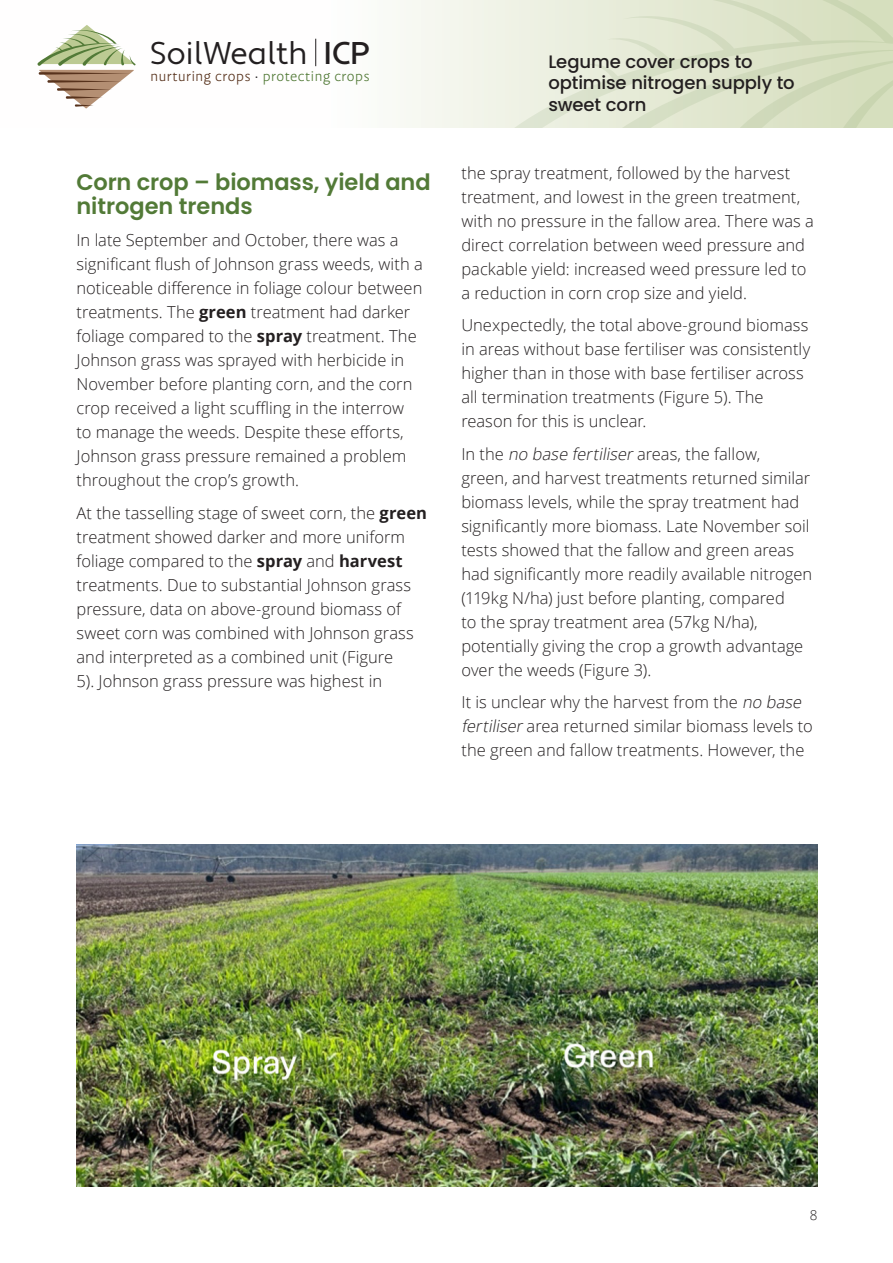
<style>
.page{position:relative;width:893px;height:1263px;background:#fff}
.page>*{position:absolute;margin:0;border:0;box-sizing:border-box;transform-origin:0 0}
.t1{font:31.5px "Apertura";color:#231f20}
.H3_-_Body_heading{font:600 22.5px/24px "Poppins";letter-spacing:-.005em;color:#527a37}
.t2{font:500 18px/21.6px "Poppins";letter-spacing:-.01em;color:#231f20}
.BT_-_body_text{font:300 16.5px/24px "Open Sans";color:#231f20}
.t3{font:300 15.3px "Dejanire Sans";letter-spacing:.035em;color:#527a37}
.t4{font:300 13.5px "Open Sans";color:#231f20}
.s1{font-weight:500}
.s2{color:#57321c}
.s3{color:#231f20}
.s4{font-weight:700}
.s5{font-style:italic}
</style>
<div class="page">
<svg style="left:315px;top:0;width:270px;height:128px"></svg>
<svg style="left:492px;top:40px;width:93px;height:88px;background:#ebefe0"></svg>
<svg style="left:585px;top:0;width:308px;height:128px;background:#dbe2c8"></svg>
<svg style="left:37px;top:25px;width:99px;height:84px"></svg>
<svg style="left:315px;top:39px;width:1px;height:27px"></svg>
<img style="left:77px;top:844px;width:741px;height:342px">
<h1 class="t1" style="left:150px;top:34px;width:222px">Soil Wealth <span class="s1">ICP</span></h1>
<p class="t3" style="left:151px;top:67px;width:221px"><span class="s2">nurturing crops</span> <span class="s3">·</span> protecting crops</p>
<p class="H3_-_Body_heading" style="left:77px;top:170px;width:356px">Corn crop – biomass, yield and nitrogen trends</p>
<p class="BT_-_body_text" style="left:77px;top:228px;width:348px">In late September and October, there was a significant flush of Johnson grass weeds, with a noticeable difference in foliage colour between treatments. The <span class="s4">green</span> treatment had darker foliage compared to the <span class="s4">spray</span> treatment. The Johnson grass was sprayed with herbicide in November before planting corn, and the corn crop received a light scuffling in the interrow to manage the weeds. Despite these efforts, Johnson grass pressure remained a problem throughout the crop’s growth.</p>
<p class="BT_-_body_text" style="left:77px;top:500px;width:352px">At the tasselling stage of sweet corn, the <span class="s4">green </span>treatment showed darker and more uniform foliage compared to the <span class="s4">spray</span> and <span class="s4">harvest </span>treatments. Due to substantial Johnson grass pressure, data on above-ground biomass of sweet corn was combined with Johnson grass and interpreted as a combined unit (Figure<br>5). Johnson grass pressure was highest in</p>
<p class="t2" style="left:549px;top:51px;width:248px">Legume cover crops to optimise nitrogen supply to sweet corn</p>
<p class="BT_-_body_text" style="left:461px;top:160px;width:354px">the spray treatment, followed by the harvest treatment, and lowest in the green treatment, with no pressure in the fallow area. There was a direct correlation between weed pressure and packable yield: increased weed pressure led to a reduction in corn crop size and yield.</p>
<p class="BT_-_body_text" style="left:461px;top:313px;width:350px">Unexpectedly, the total above-ground biomass in areas without base fertiliser was consistently higher than in those with base fertiliser across all termination treatments (Figure 5). The reason for this is unclear.</p>
<p class="BT_-_body_text" style="left:461px;top:441px;width:352px">In the <span class="s5">no base fertiliser</span>areas, the fallow,<br>green, and harvest treatments returned similar biomass levels, while the spray treatment had significantly more biomass. Late November soil tests showed that the fallow and green areas had significantly more readily available nitrogen (119kg N/ha) just before planting, compared<br>to the spray treatment area (57kg N/ha), potentially giving the crop a growth advantage over the weeds (Figure 3).</p>
<p class="BT_-_body_text" style="left:461px;top:690px;width:353px">It is unclear why the harvest from the <span class="s5">no base fertiliser</span>area returned similar biomass levels to the green and fallow treatments. However, the</p>
<p class="t4" style="left:810px;top:1206px;width:9px">8</p>
</div>
